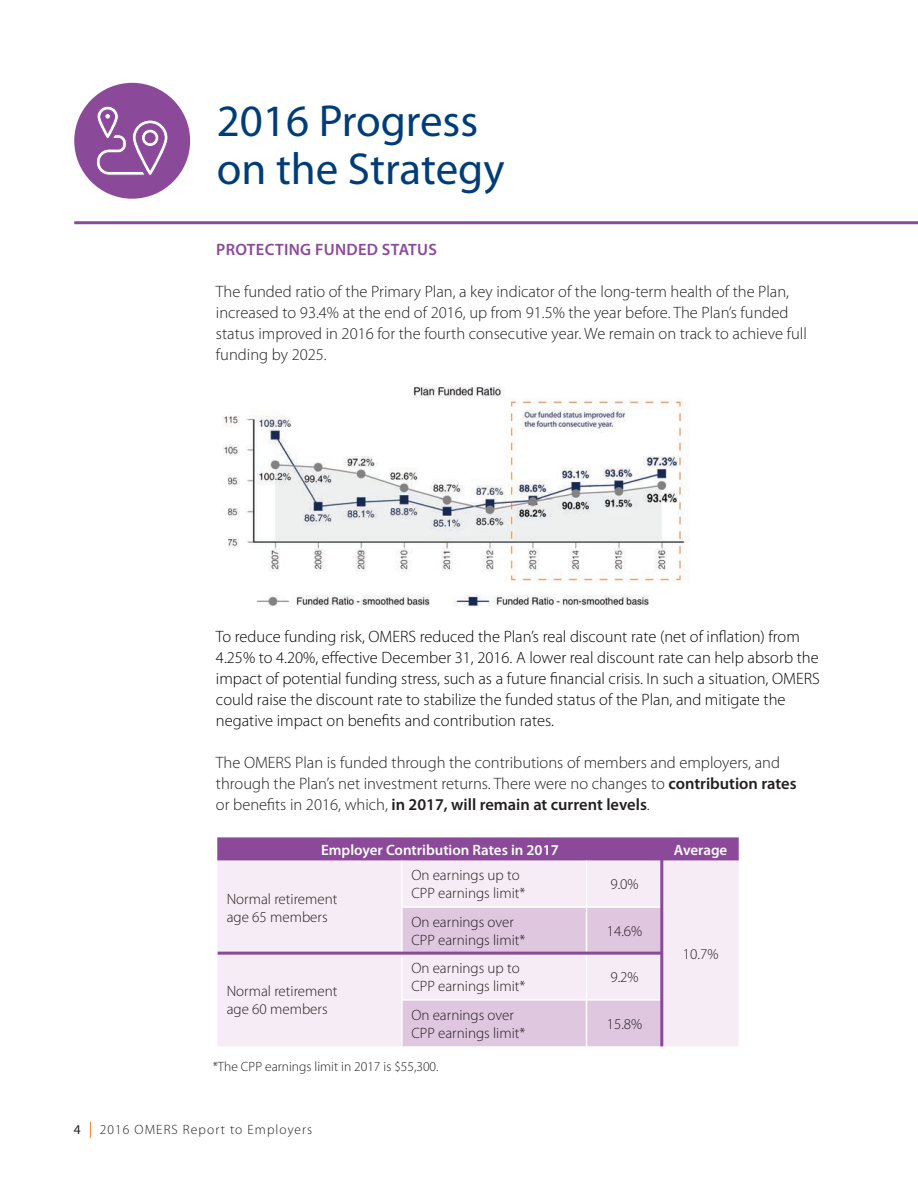
<style>
.page{position:relative;width:918px;height:1188px;background:#fff}
.page>*{position:absolute;margin:0;border:0;box-sizing:border-box;transform-origin:0 0}
.t1{font:45px/48px "Myriad Pro";color:#003d78}
.Body{font:300 16.5px/21px "Myriad Pro";color:#231f20}
.Body-2{font:300 16.5px/21px "Myriad Pro";color:#040503}
.Body-3{font:600 16.5px "Myriad Pro";color:#231f20}
.Body-4{font:600 16.5px "Myriad Pro";letter-spacing:.02em;color:#8b4999}
.t2{font:300 15px/18px "Myriad Pro";color:#231f20}
.t3{font:600 15px "Myriad Pro";color:#fff}
.Body-5{font:300 13.5px "Myriad Pro";letter-spacing:.005em;color:#231f20}
.Body-6{font:300 13.5px "Myriad Pro";letter-spacing:.08em;color:#231f20}
.t4{font:13.5px "Myriad Pro";color:#231f20}
.s1{font-weight:600}
.s2{font-weight:300}
</style>
<div class="page">
<svg style="left:90px;top:1122px;width:1px;height:16px"></svg>
<div style="left:74px;top:83px;width:116px;height:116px;background:#8b4999;border-radius:50%"></div>
<svg style="left:97px;top:106px;width:71px;height:69px"></svg>
<svg style="left:217px;top:837px;width:522px;height:24px;background:#8f509d"></svg>
<div style="left:217px;top:861px;width:522px;height:185px;background:#f6ecf5"></div>
<svg style="left:403px;top:908px;width:257px;height:138px;background:#e6d2e6"></svg>
<hr style="left:401px;top:906px;width:186px;height:2px;background:#fff">
<hr style="left:587px;top:906px;width:76px;height:2px;background:#fff">
<hr style="left:217px;top:953px;width:185px;height:1px;background:#fff">
<hr style="left:401px;top:999px;width:186px;height:2px;background:#fff">
<hr style="left:587px;top:999px;width:76px;height:2px;background:#fff">
<hr style="left:401px;top:861px;width:2px;height:45px;background:#fff">
<hr style="left:586px;top:861px;width:1px;height:45px;background:#fff">
<hr style="left:401px;top:908px;width:2px;height:45px;background:#fff">
<hr style="left:586px;top:908px;width:1px;height:45px;background:#fff">
<hr style="left:401px;top:954px;width:2px;height:45px;background:#fff">
<hr style="left:586px;top:954px;width:1px;height:45px;background:#fff">
<hr style="left:401px;top:1001px;width:2px;height:45px;background:#fff">
<hr style="left:586px;top:1001px;width:1px;height:45px;background:#fff">
<hr style="left:74px;top:221px;width:844px;height:3px;background:#8b4999">
<img style="left:223px;top:386px;width:466px;height:221px">
<hr style="left:218px;top:952px;width:445px;height:3px;background:#8b4999">
<hr style="left:660px;top:859px;width:3px;height:187px;background:#8b4999">
<p class="t1" style="left:217px;top:97px;width:289px">2016 Progress on the Strategy</p>
<p class="Body-4" style="left:216px;top:241px;width:222px">PROTECTING FUNDED STATUS</p>
<p class="Body" style="left:216px;top:282px;width:592px">The funded ratio of the Primary Plan, a key indicator of the long-term health of the Plan, increased to 93.4% at the end of 2016, up from 91.5% the year before. The Plan’s funded status improved in 2016 for the fourth consecutive year. We remain on track to achieve full funding by 2025.</p>
<p class="Body-2" style="left:216px;top:627px;width:605px">To reduce funding risk, OMERS reduced the Plan’s real discount rate (net of inflation) from 4.25% to 4.20%, effective December 31, 2016. A lower real discount rate can help absorb the impact of potential funding stress, such as a future financial crisis. In such a situation, OMERS could raise the discount rate to stabilize the funded status of the Plan, and mitigate the negative impact on benefits and contribution rates.</p>
<p class="Body" style="left:216px;top:753px;width:582px">The OMERS Plan is funded through the contributions of members and employers, and through the Plan’s net investment returns. There were no changes to <span class="s1">contribution rates</span></p>
<p class="Body-3" style="left:216px;top:796px;width:435px"><span class="s2">or benefits in 2016, which,</span> in 2017, will remain at current levels<span class="s2">.</span></p>
<p class="t3" style="left:321px;top:841px;width:239px">Employer Contribution Rates in 2017</p>
<p class="t3" style="left:674px;top:841px;width:55px">Average</p>
<p class="t2" style="left:227px;top:890px;width:112px">Normal retirement age 65 members</p>
<p class="t2" style="left:411px;top:867px;width:115px">On earnings up to<br>CPP earnings limit*</p>
<p class="t2" style="left:610px;top:876px;width:30px">9.0%</p>
<p class="t2" style="left:411px;top:913px;width:115px">On earnings over<br>CPP earnings limit*</p>
<p class="t2" style="left:607px;top:922px;width:37px">14.6%</p>
<p class="t2" style="left:683px;top:945px;width:37px">10.7%</p>
<p class="t2" style="left:411px;top:960px;width:115px">On earnings up to<br>CPP earnings limit*</p>
<p class="t2" style="left:610px;top:969px;width:30px">9.2%</p>
<p class="t2" style="left:411px;top:1006px;width:115px">On earnings over<br>CPP earnings limit*</p>
<p class="t2" style="left:607px;top:1015px;width:37px">15.8%</p>
<p class="Body-5" style="left:213px;top:1059px;width:227px">*The CPP earnings limit in 2017 is $55,300.</p>
<p class="t2" style="left:227px;top:983px;width:112px">Normal retirement age 60 members</p>
<p class="t4" style="left:74px;top:1122px;width:8px">4</p>
<p class="Body-6" style="left:100px;top:1122px;width:214px">2016 OMERS Report to Employers</p>
</div>
